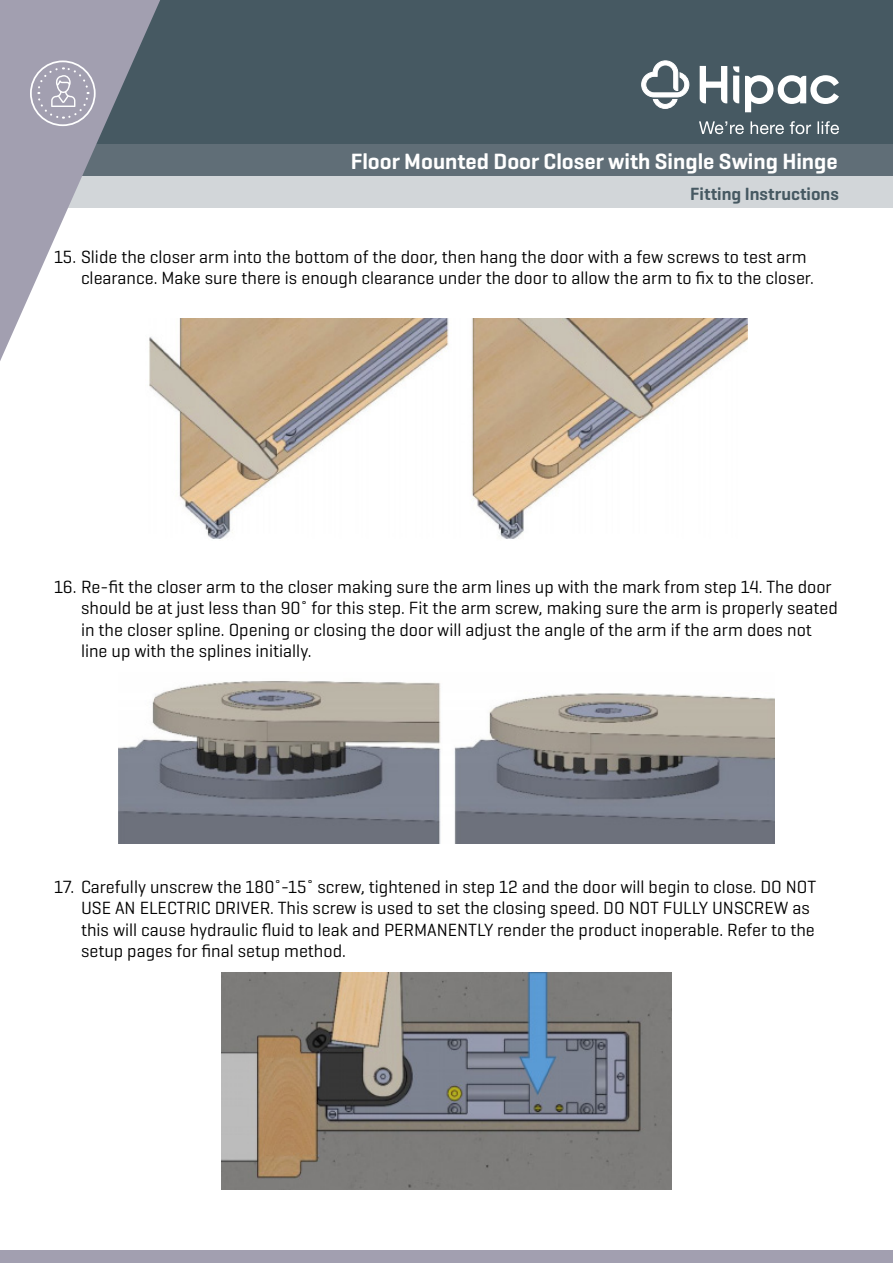
<style>
.page{position:relative;width:893px;height:1263px;background:#fff}
.page>*{position:absolute;margin:0;border:0;box-sizing:border-box;transform-origin:0 0}
.t1{font:600 22.5px "Geogrotesque";color:#fff}
.t2{font:18px/21.6px "Geogrotesque";color:#000}
.t3{font:600 18px "Geogrotesque";color:#465962}
</style>
<div class="page">
<div style="left:0;top:0;width:893px;height:145px;background:#465962"></div>
<div style="left:0;top:145px;width:893px;height:31px;background:#606e77"></div>
<div style="left:0;top:176px;width:893px;height:32px;background:#d2d6d9"></div>
<svg style="left:0;top:0;width:163px;height:361px;fill:#a29fb0"></svg>
<svg style="left:641px;top:60px;width:49px;height:49px"></svg>
<svg style="left:699px;top:121px;width:140px;height:13px"></svg>
<svg style="left:745px;top:75px;width:94px;height:37px"></svg>
<svg style="left:733px;top:66px;width:6px;height:37px"></svg>
<svg style="left:700px;top:66px;width:27px;height:37px"></svg>
<div style="left:30px;top:60px;width:66px;height:66px;border:2px solid #fff;border-radius:50%"></div>
<svg style="left:36px;top:66px;width:54px;height:54px;background:#aeabba"></svg>
<div style="left:0;top:1251px;width:893px;height:12px;background:#a29fb0"></div>
<img style="left:146px;top:318px;width:601px;height:221px">
<img style="left:119px;top:681px;width:655px;height:162px">
<img style="left:221px;top:972px;width:450px;height:217px">
<p class="t1" style="left:351px;top:147px;width:489px">Floor Mounted Door Closer with Single Swing Hinge</p>
<p class="t3" style="left:690px;top:183px;width:150px">Fitting Instructions</p>
<p class="t2" style="left:81px;top:245px;width:734px;text-indent:-27px">15. Slide the closer arm into the bottom of the door, then hang the door with a few screws to test arm clearance. Make sure there is enough clearance under the door to allow the arm to fix to the closer.</p>
<p class="t2" style="left:81px;top:575px;width:758px;text-indent:-27px">16. Re-fit the closer arm to the closer making sure the arm lines up with the mark from step 14. The door should be at just less than 90˚ for this step. Fit the arm screw, making sure the arm is properly seated in the closer spline. Opening or closing the door will adjust the angle of the arm if the arm does not line up with the splines initially.</p>
<p class="t2" style="left:81px;top:875px;width:737px;text-indent:-27px">17. Carefully unscrew the 180˚-15˚ screw, tightened in step 12 and the door will begin to close. DO NOT USE AN ELECTRIC DRIVER. This screw is used to set the closing speed. DO NOT FULLY UNSCREW as this will cause hydraulic fluid to leak and PERMANENTLY render the product inoperable. Refer to the setup pages for final setup method.</p>
</div>
